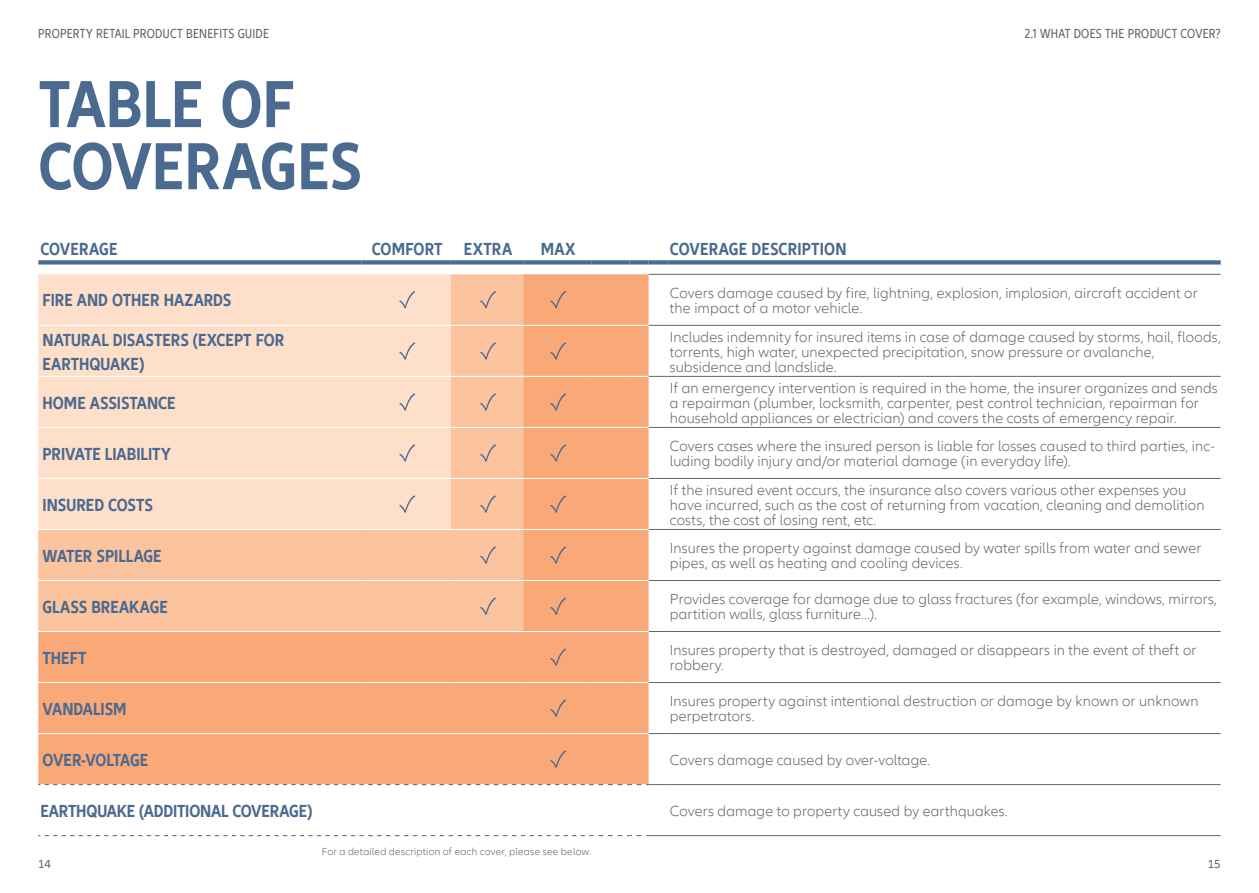
<style>
.page{position:relative;width:1259px;height:893px;background:#fff}
.page>*{position:absolute;margin:0;border:0;box-sizing:border-box;transform-origin:0 0}
.t1{font:700 condensed 69px/62.1px "Allianz Neo";color:#4b6a8f}
.t2{font:700 condensed 18px/24px "Allianz Neo";color:#4b6a8f}
.t3{font:700 condensed 18px "Allianz Neo";letter-spacing:-.02em;color:#4b6a8f}
.t4{font:300 15px/15px "Allianz Neo";letter-spacing:.01em;color:#636466}
.t5{font:condensed 13.5px "Allianz Neo";letter-spacing:.02em;color:#636466}
.t6{font:12px "Allianz Neo";color:#636466}
.t7{font:300 10.5px "Allianz Neo";letter-spacing:.02em;color:#636466}
</style>
<div class="page">
<svg style="left:38px;top:274px;width:610px;height:510px"></svg>
<hr style="left:38px;top:325px;width:323px;height:1px;background:#fff">
<hr style="left:361px;top:325px;width:90px;height:1px;background:#fff">
<hr style="left:451px;top:325px;width:72px;height:1px;background:#fff">
<hr style="left:523px;top:325px;width:68px;height:1px;background:#fff">
<hr style="left:38px;top:376px;width:323px;height:1px;background:#fff">
<hr style="left:361px;top:376px;width:90px;height:1px;background:#fff">
<hr style="left:451px;top:376px;width:72px;height:1px;background:#fff">
<hr style="left:523px;top:376px;width:68px;height:1px;background:#fff">
<hr style="left:38px;top:427px;width:323px;height:1px;background:#fff">
<hr style="left:361px;top:427px;width:90px;height:1px;background:#fff">
<hr style="left:451px;top:427px;width:72px;height:1px;background:#fff">
<hr style="left:523px;top:427px;width:68px;height:1px;background:#fff">
<hr style="left:38px;top:478px;width:323px;height:1px;background:#fff">
<hr style="left:361px;top:478px;width:90px;height:1px;background:#fff">
<hr style="left:451px;top:478px;width:72px;height:1px;background:#fff">
<hr style="left:523px;top:478px;width:68px;height:1px;background:#fff">
<hr style="left:38px;top:529px;width:323px;height:1px;background:#fff">
<hr style="left:361px;top:529px;width:90px;height:1px;background:#fff">
<hr style="left:451px;top:529px;width:72px;height:1px;background:#fff">
<hr style="left:523px;top:529px;width:68px;height:1px;background:#fff">
<hr style="left:38px;top:580px;width:323px;height:1px;background:#fff">
<hr style="left:361px;top:580px;width:90px;height:1px;background:#fff">
<hr style="left:451px;top:580px;width:72px;height:1px;background:#fff">
<hr style="left:523px;top:580px;width:68px;height:1px;background:#fff">
<hr style="left:38px;top:631px;width:323px;height:1px;background:#fff">
<hr style="left:361px;top:631px;width:90px;height:1px;background:#fff">
<hr style="left:451px;top:631px;width:72px;height:1px;background:#fff">
<hr style="left:523px;top:631px;width:68px;height:1px;background:#fff">
<hr style="left:38px;top:682px;width:323px;height:1px;background:#fff">
<hr style="left:361px;top:682px;width:90px;height:1px;background:#fff">
<hr style="left:451px;top:682px;width:72px;height:1px;background:#fff">
<hr style="left:523px;top:682px;width:68px;height:1px;background:#fff">
<hr style="left:38px;top:733px;width:323px;height:1px;background:#fff">
<hr style="left:361px;top:733px;width:90px;height:1px;background:#fff">
<hr style="left:451px;top:733px;width:72px;height:1px;background:#fff">
<hr style="left:523px;top:733px;width:68px;height:1px;background:#fff">
<div style="left:38px;top:260px;width:323px;height:5px;background:#4b6a8f"></div>
<div style="left:361px;top:260px;width:90px;height:5px;background:#4b6a8f"></div>
<div style="left:451px;top:260px;width:72px;height:5px;background:#4b6a8f"></div>
<div style="left:523px;top:260px;width:68px;height:5px;background:#4b6a8f"></div>
<div style="left:591px;top:260px;width:38px;height:5px;background:#4b6a8f"></div>
<div style="left:629px;top:260px;width:19px;height:5px;background:#4b6a8f"></div>
<div style="left:648px;top:260px;width:20px;height:5px;background:#4b6a8f"></div>
<div style="left:668px;top:260px;width:552px;height:5px;background:#4b6a8f"></div>
<hr style="left:668px;top:325px;width:552px;height:1px;background:#636466">
<hr style="left:668px;top:376px;width:552px;height:1px;background:#636466">
<hr style="left:668px;top:427px;width:552px;height:1px;background:#636466">
<hr style="left:668px;top:478px;width:552px;height:1px;background:#636466">
<hr style="left:668px;top:529px;width:552px;height:1px;background:#636466">
<hr style="left:668px;top:580px;width:552px;height:1px;background:#636466">
<hr style="left:668px;top:631px;width:552px;height:1px;background:#636466">
<hr style="left:668px;top:682px;width:552px;height:1px;background:#636466">
<hr style="left:668px;top:733px;width:552px;height:1px;background:#636466">
<hr style="left:668px;top:784px;width:552px;height:1px;background:#636466">
<hr style="left:668px;top:835px;width:552px;height:1px;background:#636466">
<hr style="left:591px;top:325px;width:38px;height:1px;background:#fff">
<hr style="left:591px;top:376px;width:38px;height:1px;background:#fff">
<hr style="left:591px;top:427px;width:38px;height:1px;background:#fff">
<hr style="left:591px;top:478px;width:38px;height:1px;background:#fff">
<hr style="left:591px;top:529px;width:38px;height:1px;background:#fff">
<hr style="left:591px;top:580px;width:38px;height:1px;background:#fff">
<hr style="left:591px;top:631px;width:38px;height:1px;background:#fff">
<hr style="left:591px;top:682px;width:38px;height:1px;background:#fff">
<hr style="left:591px;top:733px;width:38px;height:1px;background:#fff">
<svg style="left:629px;top:325px;width:39px;height:1px"></svg>
<svg style="left:629px;top:376px;width:39px;height:1px"></svg>
<svg style="left:629px;top:427px;width:39px;height:1px"></svg>
<svg style="left:629px;top:478px;width:39px;height:1px"></svg>
<svg style="left:629px;top:529px;width:39px;height:1px"></svg>
<svg style="left:629px;top:580px;width:39px;height:1px"></svg>
<svg style="left:629px;top:631px;width:39px;height:1px"></svg>
<svg style="left:629px;top:682px;width:39px;height:1px"></svg>
<svg style="left:629px;top:733px;width:39px;height:1px"></svg>
<svg style="left:648px;top:274px;width:20px;height:1px"></svg>
<hr style="left:668px;top:274px;width:552px;height:1px;background:#636466">
<svg style="left:38px;top:784px;width:630px;height:1px"></svg>
<svg style="left:38px;top:835px;width:630px;height:1px"></svg>
<svg style="left:399px;top:291px;width:16px;height:17px"></svg>
<svg style="left:480px;top:291px;width:16px;height:17px"></svg>
<svg style="left:550px;top:291px;width:16px;height:17px"></svg>
<svg style="left:399px;top:342px;width:16px;height:17px"></svg>
<svg style="left:480px;top:342px;width:16px;height:17px"></svg>
<svg style="left:550px;top:342px;width:16px;height:17px"></svg>
<svg style="left:399px;top:393px;width:16px;height:17px"></svg>
<svg style="left:480px;top:393px;width:16px;height:17px"></svg>
<svg style="left:550px;top:393px;width:16px;height:17px"></svg>
<svg style="left:399px;top:444px;width:16px;height:18px"></svg>
<svg style="left:480px;top:444px;width:16px;height:18px"></svg>
<svg style="left:550px;top:444px;width:16px;height:18px"></svg>
<svg style="left:399px;top:495px;width:16px;height:18px"></svg>
<svg style="left:480px;top:495px;width:16px;height:18px"></svg>
<svg style="left:550px;top:495px;width:16px;height:18px"></svg>
<svg style="left:480px;top:546px;width:16px;height:18px"></svg>
<svg style="left:550px;top:546px;width:16px;height:18px"></svg>
<svg style="left:480px;top:597px;width:16px;height:18px"></svg>
<svg style="left:550px;top:597px;width:16px;height:18px"></svg>
<svg style="left:550px;top:648px;width:16px;height:18px"></svg>
<svg style="left:550px;top:699px;width:16px;height:18px"></svg>
<svg style="left:550px;top:750px;width:16px;height:18px"></svg>
<p class="t5" style="left:38px;top:26px;width:232px">PROPERTY RETAIL PRODUCT BENEFITS GUIDE</p>
<p class="t5" style="left:1024px;top:26px;width:197px">2.1 WHAT DOES THE PRODUCT COVER?</p>
<h1 class="t1" style="left:38px;top:75px;width:325px">TABLE OF<br>COVERAGES</h1>
<p class="t2" style="left:40px;top:237px;width:79px">COVERAGE</p>
<p class="t2" style="left:372px;top:237px;width:142px">COMFORT EXTRA</p>
<p class="t2" style="left:541px;top:237px;width:36px">MAX</p>
<p class="t2" style="left:670px;top:237px;width:178px">COVERAGE DESCRIPTION</p>
<p class="t2" style="left:42px;top:289px;width:190px">FIRE AND OTHER HAZARDS</p>
<p class="t4" style="left:670px;top:286px;width:529px">Covers damage caused by fire, lightning, explosion, implosion, aircraft accident or the impact of a motor vehicle.</p>
<p class="t2" style="left:43px;top:328px;width:243px">NATURAL DISASTERS (EXCEPT FOR<br>EARTHQUAKE)</p>
<p class="t4" style="left:670px;top:330px;width:552px">Includes indemnity for insured items in case of damage caused by storms, hail, floods, torrents, high water, unexpected precipitation, snow pressure or avalanche, subsidence and landslide.</p>
<p class="t2" style="left:43px;top:391px;width:135px">HOME ASSISTANCE</p>
<p class="t4" style="left:670px;top:381px;width:549px">If an emergency intervention is required in the home, the insurer organizes and sends a repairman (plumber, locksmith, carpenter, pest control technician, repairman for household appliances or electrician) and covers the costs of emergency repair.</p>
<p class="t2" style="left:43px;top:442px;width:130px">PRIVATE LIABILITY</p>
<p class="t4" style="left:670px;top:439px;width:546px">Covers cases where the insured person is liable for losses caused to third parties, inc&shy;luding bodily injury and/or material damage (in everyday life).</p>
<p class="t2" style="left:43px;top:493px;width:112px">INSURED COSTS</p>
<p class="t4" style="left:670px;top:483px;width:536px">If the insured event occurs, the insurance also covers various other expenses you have incurred, such as the cost of returning from vacation, cleaning and demolition costs, the cost of losing rent, etc.</p>
<p class="t2" style="left:43px;top:544px;width:121px">WATER SPILLAGE</p>
<p class="t4" style="left:670px;top:541px;width:533px">Insures the property against damage caused by water spills from water and sewer pipes, as well as heating and cooling devices.</p>
<p class="t2" style="left:43px;top:595px;width:127px">GLASS BREAKAGE</p>
<p class="t4" style="left:670px;top:592px;width:548px">Provides coverage for damage due to glass fractures (for example, windows, mirrors, partition walls, glass furniture...).</p>
<p class="t2" style="left:43px;top:646px;width:46px">THEFT</p>
<p class="t4" style="left:670px;top:643px;width:528px">Insures property that is destroyed, damaged or disappears in the event of theft or robbery.</p>
<p class="t2" style="left:43px;top:697px;width:86px">VANDALISM</p>
<p class="t4" style="left:670px;top:694px;width:530px">Insures property against intentional destruction or damage by known or unknown perpetrators.</p>
<p class="t3" style="left:43px;top:750px;width:107px">OVER-VOLTAGE</p>
<p class="t4" style="left:670px;top:753px;width:262px">Covers damage caused by over-voltage.</p>
<p class="t2" style="left:40px;top:799px;width:273px">EARTHQUAKE (ADDITIONAL COVERAGE)</p>
<p class="t4" style="left:670px;top:804px;width:339px">Covers damage to property caused by earthquakes.</p>
<p class="t6" style="left:38px;top:857px;width:14px">14</p>
<p class="t6" style="left:1207px;top:857px;width:14px">15</p>
<p class="t7" style="left:322px;top:845px;width:271px">For a detailed description of each cover, please see below.</p>
</div>
